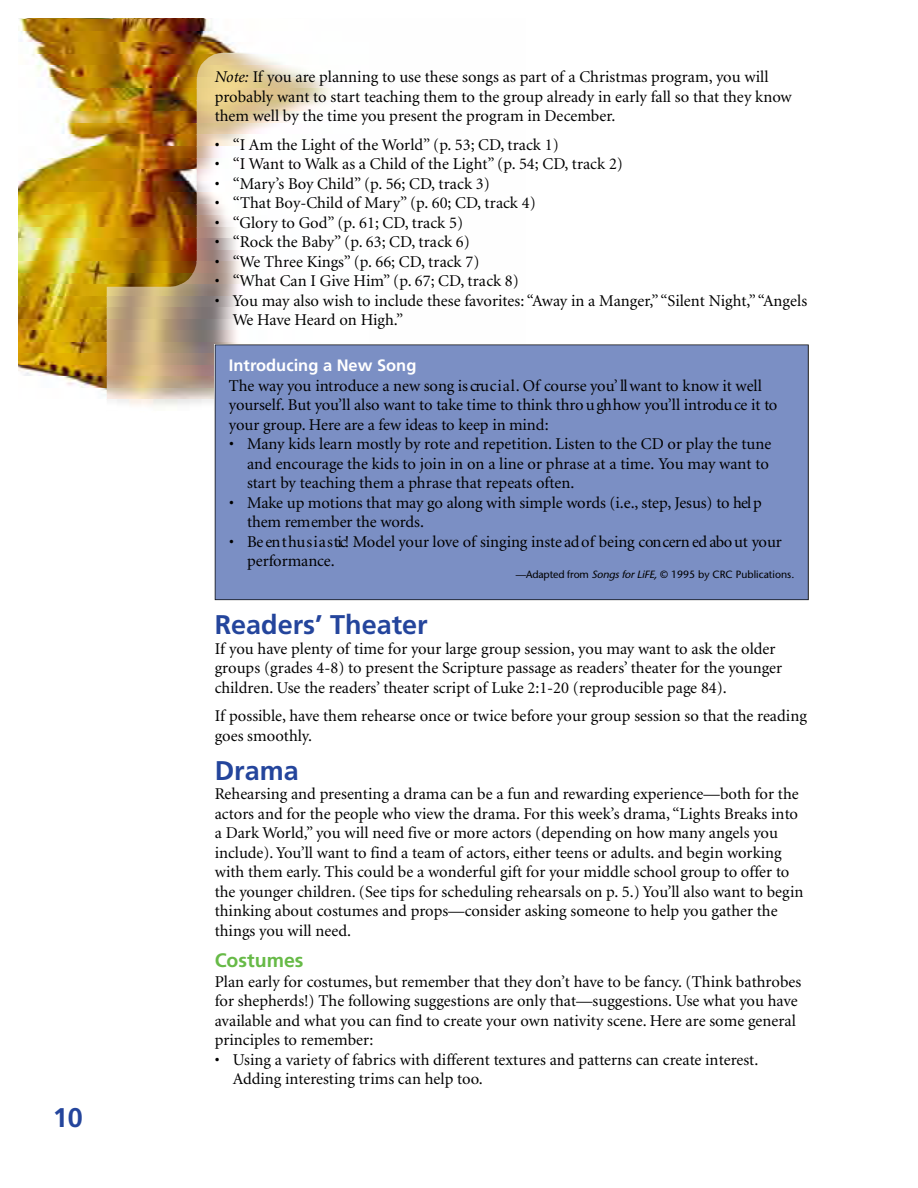
<style>
.page{position:relative;width:918px;height:1188px;background:#fff}
.page>*{position:absolute;margin:0;border:0;box-sizing:border-box;transform-origin:0 0}
.t1{font:700 27px "Frutiger";color:#24459c}
.t2{font:700 19.5px "Frutiger";color:#67ba47}
.t3{font:16.5px/19.5px "Minion";color:#000}
.t4{font:700 16.5px "Frutiger";color:#fff}
.t5{font:10.5px "Stone Sans";color:#000}
.s1{font-style:italic}
</style>
<div class="page">
<img style="left:18px;top:18px;width:222px;height:378px">
<img style="left:107px;top:53px;width:418px;height:472px">
<div style="left:215px;top:345px;width:594px;height:255px;background:#7b8fc4"></div>
<h1 class="t1" style="left:53px;top:1107px;width:32px">10</h1>
<p class="t3" style="left:215px;top:69px;width:579px"><span class="s1">Note:</span> If you are planning to use these songs as part of a Christmas program, you will probably want to start teaching them to the group already in early fall so that they know them well by the time you present the program in December.</p>
<p class="t3" style="left:215px;top:136px;width:346px">• “I Am the Light of the World” (p. 53; CD, track 1)</p>
<p class="t3" style="left:215px;top:156px;width:410px">• “I Want to Walk as a Child of the Light” (p. 54; CD, track 2)</p>
<p class="t3" style="left:215px;top:175px;width:277px">• “Mary’s Boy Child” (p. 56; CD, track 3)</p>
<p class="t3" style="left:215px;top:195px;width:323px">• “That Boy-Child of Mary” (p. 60; CD, track 4)</p>
<p class="t3" style="left:215px;top:214px;width:250px">• “Glory to God” (p. 61; CD, track 5)</p>
<p class="t3" style="left:215px;top:234px;width:257px">• “Rock the Baby” (p. 63; CD, track 6)</p>
<p class="t3" style="left:215px;top:253px;width:266px">• “We Three Kings” (p. 66; CD, track 7)</p>
<p class="t3" style="left:215px;top:273px;width:306px">• “What Can I Give Him” (p. 67; CD, track 8)</p>
<p class="t3" style="left:233px;top:292px;width:576px;text-indent:-18px">• You may also wish to include these favorites: “Away in a Manger,” “Silent Night,” “Angels<br>We Have Heard on High.”</p>
<p class="t4" style="left:229px;top:359px;width:189px">Introducing a New Song</p>
<p class="t3" style="left:229px;top:377px;width:550px">The way you introdu ce a new song is cru c i a l. O f co u rse yo u’ ll want to know it well yo u rs elf. But yo u’ll also want to take time to think thro u gh how yo u’ll introdu ce it to your gro u p. Here are a few ideas to keep in mind:</p>
<p class="t3" style="left:247px;top:436px;width:526px;text-indent:-18px">• Many kids learn mostly by rote and repetition. Listen to the CD or play the tune and encourage the kids to join in on a line or phrase at a time. You may want to start by teaching them a phrase that repeats often.</p>
<p class="t3" style="left:247px;top:494px;width:516px;text-indent:-18px">• Ma ke up motions that may go along with simple words (i.e., s tep, Je sus) to hel p th em rem em ber the word s .</p>
<p class="t3" style="left:247px;top:533px;width:536px;text-indent:-18px">• Be en t hu s i a s tic! Model your love of s in ging inste ad of being con cern ed abo ut yo u r perform a n ce .</p>
<p class="t5" style="left:516px;top:570px;width:280px">—Adapted from <span class="s1">SongsforLiFE,</span>© 1995 by CRC Publications.</p>
<h1 class="t1" style="left:215px;top:614px;width:214px">Readers’ Theater</h1>
<p class="t3" style="left:215px;top:640px;width:569px">If you have plenty of time for your large group session, you may want to ask the older groups (grades 4-8) to present the Scripture passage as readers’ theater for the younger children. Use the readers’ theater script of Luke 2:1-20 (reproducible page 84).</p>
<p class="t3" style="left:215px;top:708px;width:594px">If possible, have them rehearse once or twice before your group session so that the reading goes smoothly.</p>
<h1 class="t1" style="left:215px;top:760px;width:85px">Drama</h1>
<p class="t3" style="left:215px;top:786px;width:590px">Rehearsing and presenting a drama can be a fun and rewarding experience—both for the actors and for the people who view the drama. For this week’s drama, “Lights Breaks into a Dark World,” you will need five or more actors (depending on how many angels you include). You’ll want to find a team of actors, either teens or adults. and begin working with them early. This could be a wonderful gift for your middle school group to offer to the younger children. (See tips for scheduling rehearsals on p. 5.) You’ll also want to begin thinking about costumes and props—consider asking someone to help you gather the things you will need.</p>
<p class="t2" style="left:215px;top:953px;width:90px">Costumes</p>
<p class="t3" style="left:215px;top:973px;width:588px">Plan early for costumes, but remember that they don’t have to be fancy. (Think bathrobes for shepherds!) The following suggestions are only that—suggestions. Use what you have available and what you can find to create your own nativity scene. Here are some general principles to remember:</p>
<p class="t3" style="left:233px;top:1051px;width:527px;text-indent:-18px">• Using a variety of fabrics with different textures and patterns can create interest.<br>Adding interesting trims can help too.</p>
</div>
